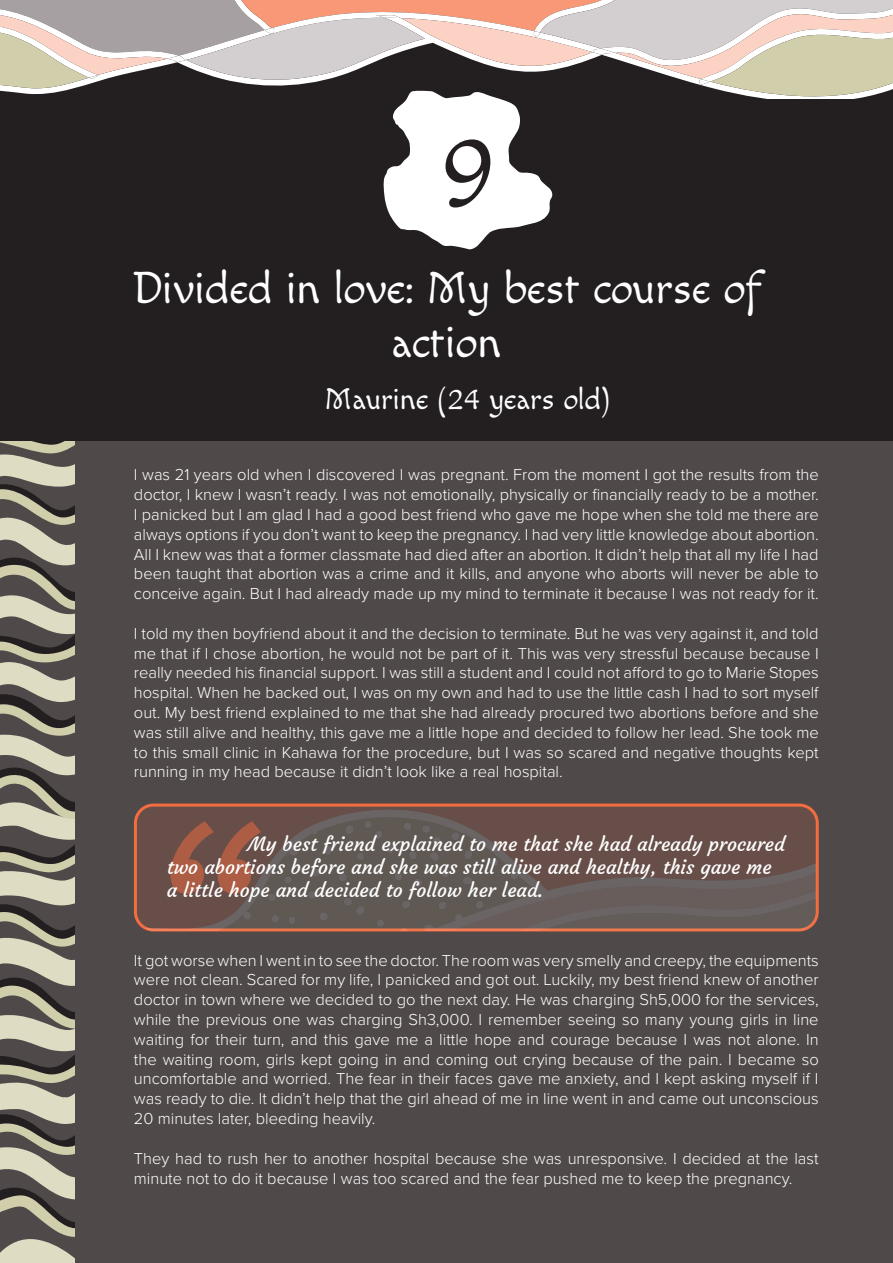
<style>
.page{position:relative;width:893px;height:1263px;background:#50494a}
.page>*{position:absolute;margin:0;border:0;box-sizing:border-box;transform-origin:0 0}
.t1{font:italic 330px "Proxima Nova";color:#f46d40;scale:.9 1}
.t2{font:105px "Macondo";color:#231f20}
.t3{font:45px/54px "Macondo";color:#fff;text-align:center}
.t4{font:30px "Macondo";color:#fff}
.t5{font:19.5px/23.4px "Courgette";color:#fff}
.t6{font:300 16.5px/19.8px "Proxima Nova";color:#fff;text-align:justify}
</style>
<div class="page">
<svg style="left:0;top:440px;width:74px;height:823px"></svg>
<div style="left:0;top:0;width:893px;height:440px;background:#231f20"></div>
<svg style="left:0;top:0;width:893px;height:249px"></svg>
<svg style="left:137px;top:804px;width:679px;height:127px"></svg>
<svg style="left:373px;top:867px;width:8px;height:8px"></svg>
<svg style="left:319px;top:912px;width:9px;height:8px"></svg>
<svg style="left:402px;top:900px;width:8px;height:9px"></svg>
<svg style="left:463px;top:877px;width:9px;height:7px"></svg>
<svg style="left:324px;top:846px;width:8px;height:9px"></svg>
<svg style="left:270px;top:915px;width:10px;height:7px"></svg>
<svg style="left:267px;top:894px;width:10px;height:7px"></svg>
<svg style="left:308px;top:890px;width:8px;height:9px"></svg>
<svg style="left:283px;top:876px;width:10px;height:8px"></svg>
<svg style="left:338px;top:873px;width:9px;height:8px"></svg>
<svg style="left:287px;top:916px;width:10px;height:8px"></svg>
<svg style="left:409px;top:851px;width:8px;height:8px"></svg>
<svg style="left:345px;top:825px;width:9px;height:9px"></svg>
<svg style="left:441px;top:868px;width:9px;height:10px"></svg>
<svg style="left:438px;top:901px;width:9px;height:8px"></svg>
<svg style="left:507px;top:888px;width:9px;height:9px"></svg>
<svg style="left:490px;top:858px;width:8px;height:8px"></svg>
<svg style="left:475px;top:900px;width:9px;height:9px"></svg>
<svg style="left:464px;top:850px;width:9px;height:10px"></svg>
<svg style="left:404px;top:822px;width:8px;height:8px"></svg>
<svg style="left:414px;top:878px;width:8px;height:9px"></svg>
<svg style="left:356px;top:853px;width:9px;height:7px"></svg>
<svg style="left:312px;top:868px;width:8px;height:9px"></svg>
<svg style="left:343px;top:887px;width:42px;height:44px"></svg>
<svg style="left:395px;top:872px;width:7px;height:9px"></svg>
<svg style="left:399px;top:928px;width:9px;height:3px"></svg>
<svg style="left:430px;top:852px;width:9px;height:9px"></svg>
<svg style="left:386px;top:845px;width:8px;height:8px"></svg>
<svg style="left:422px;top:825px;width:19px;height:20px"></svg>
<svg style="left:451px;top:832px;width:9px;height:8px"></svg>
<svg style="left:363px;top:821px;width:20px;height:18px"></svg>
<h2 class="t2" style="left:441px;top:114px;width:56px">9</h2>
<h3 class="t3" style="left:131px;top:262px;width:632px">Divided in love: My best course of action</h3>
<h3 class="t4" style="left:325px;top:382px;width:287px">Maurine (24 years old)</h3>
<p class="t6" style="left:134px;top:464px;width:686px">I was 21 years old when I discovered I was pregnant. From the moment I got the results from the doctor, I knew I wasn’t ready. I was not emotionally, physically or financially ready to be a mother.<br>I panicked but I am glad I had a good best friend who gave me hope when she told me there are always options if you don’t want to keep the pregnancy. I had very little knowledge about abortion.<br>All I knew was that a former classmate had died after an abortion. It didn’t help that all my life I had been taught that abortion was a crime and it kills, and anyone who aborts will never be able to conceive again. But I had already made up my mind to terminate it because I was not ready for it.</p>
<p class="t6" style="left:134px;top:622px;width:686px">I told my then boyfriend about it and the decision to terminate. But he was very against it, and told me that if I chose abortion, he would not be part of it. This was very stressful because because I really needed his financial support. I was still a student and I could not afford to go to Marie Stopes hospital. When he backed out, I was on my own and had to use the little cash I had to sort myself out. My best friend explained to me that she had already procured two abortions before and she was still alive and healthy, this gave me a little hope and decided to follow her lead. She took me to this small clinic in Kahawa for the procedure, but I was so scared and negative thoughts kept running in my head because it didn’t look like a real hospital.</p>
<h1 class="t1" style="left:136px;top:688px;width:130px">“</h1>
<p class="t5" style="left:167px;top:832px;width:620px;text-indent:81px">My best friend explained to me that she had already procured two abortions before and she was still alive and healthy, this gave me a little hope and decided to follow her lead.</p>
<p class="t6" style="left:134px;top:949px;width:686px">It got worse when I went in to see the doctor. The room was very smelly and creepy, the equipments were not clean. Scared for my life, I panicked and got out. Luckily, my best friend knew of another doctor in town where we decided to go the next day. He was charging Sh5,000 for the services, while the previous one was charging Sh3,000. I remember seeing so many young girls in line waiting for their turn, and this gave me a little hope and courage because I was not alone. In the waiting room, girls kept going in and coming out crying because of the pain. I became so uncomfortable and worried. The fear in their faces gave me anxiety, and I kept asking myself if I was ready to die. It didn’t help that the girl ahead of me in line went in and came out unconscious 20 minutes later, bleeding heavily.</p>
<p class="t6" style="left:134px;top:1147px;width:686px">They had to rush her to another hospital because she was unresponsive. I decided at the last minute not to do it because I was too scared and the fear pushed me to keep the pregnancy.</p>
</div>
